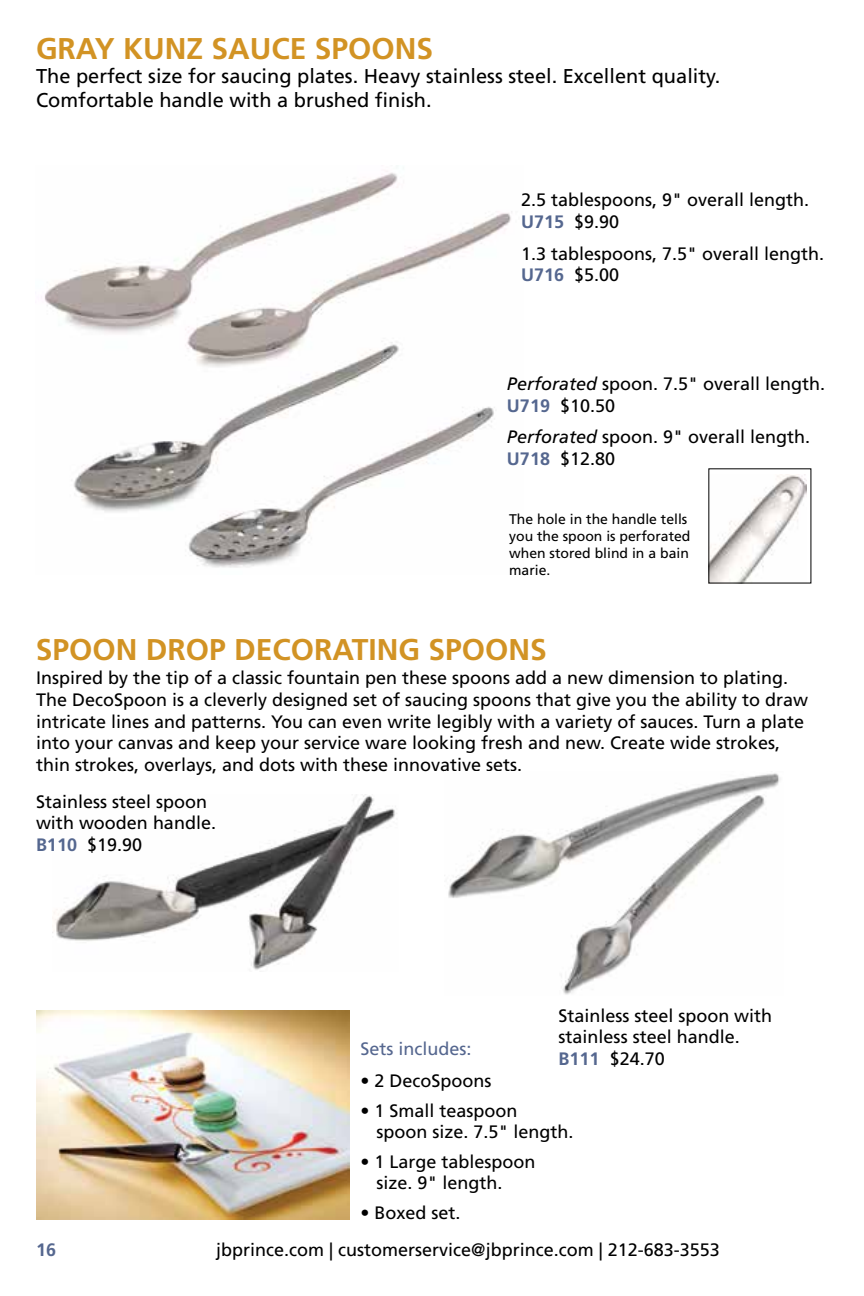
<style>
.page{position:relative;width:864px;height:1296px;background:#fff}
.page>*{position:absolute;margin:0;border:0;box-sizing:border-box;transform-origin:0 0}
.t1{font:700 30px "Frutiger";color:#d29324}
.t2{font:20px/24px "Frutiger";color:#000}
.t3{font:18px/21.6px "Frutiger";color:#000}
.t4{font:18px "Frutiger";color:#55678f}
.t5{font:700 18px "Frutiger";color:#55678f}
.t6{font:14px/16.8px "Frutiger";color:#000}
.s1{font-weight:700;color:#55678f}
.s2{font-style:italic}
</style>
<div class="page">
<img style="left:36px;top:1011px;width:313px;height:209px">
<img style="left:54px;top:794px;width:342px;height:176px">
<img style="left:448px;top:773px;width:332px;height:222px">
<img style="left:41px;top:171px;width:471px;height:397px">
<img style="left:710px;top:475px;width:97px;height:107px">
<h1 class="t1" style="left:36px;top:30px;width:399px">GRAY KUNZ SAUCE SPOONS</h1>
<p class="t2" style="left:36px;top:64px;width:686px">The perfect size for saucing plates. Heavy stainless steel. Excellent quality.<br>Comfortable handle with a brushed finish.</p>
<p class="t3" style="left:521px;top:189px;width:290px">2.5 tablespoons, 9" overall length.<br><span class="s1">U715</span> $9.90</p>
<p class="t3" style="left:521px;top:243px;width:305px">1.3 tablespoons, 7.5" overall length.<br><span class="s1">U716</span> $5.00</p>
<p class="t3" style="left:507px;top:373px;width:320px"><span class="s2">Perforated</span> spoon. 7.5" overall length.<br><span class="s1">U719</span> $10.50</p>
<p class="t3" style="left:507px;top:426px;width:305px"><span class="s2">Perforated</span> spoon. 9" overall length.<br><span class="s1">U718</span> $12.80</p>
<p class="t6" style="left:509px;top:511px;width:183px">The hole in the handle tells you the spoon is perforated when stored blind in a bain marie.</p>
<h1 class="t1" style="left:36px;top:631px;width:513px">SPOON DROP DECORATING SPOONS</h1>
<p class="t3" style="left:36px;top:667px;width:774px">Inspired by the tip of a classic fountain pen these spoons add a new dimension to plating.<br>The DecoSpoon is a cleverly designed set of saucing spoons that give you the ability to draw intricate lines and patterns. You can even write legibly with a variety of sauces. Turn a plate into your canvas and keep your service ware looking fresh and new. Create wide strokes, thin strokes, overlays, and dots with these innovative sets.</p>
<p class="t3" style="left:36px;top:791px;width:182px">Stainless steel spoon with wooden handle.<br><span class="s1">B110</span> $19.90</p>
<p class="t3" style="left:559px;top:1005px;width:215px">Stainless steel spoon with stainless steel handle.<br><span class="s1">B111</span> $24.70</p>
<p class="t4" style="left:361px;top:1039px;width:113px">Sets includes:</p>
<p class="t3" style="left:361px;top:1070px;width:133px">• 2 DecoSpoons</p>
<p class="t3" style="left:377px;top:1100px;width:199px;text-indent:-16px">• 1 Small teaspoon<br>spoon size. 7.5" length.</p>
<p class="t3" style="left:377px;top:1151px;width:161px;text-indent:-16px">• 1 Large tablespoon size. 9" length.</p>
<p class="t3" style="left:361px;top:1202px;width:102px">• Boxed set.</p>
<p class="t5" style="left:36px;top:1239px;width:22px">16</p>
<p class="t3" style="left:216px;top:1239px;width:505px">jbprince.com | customerservice@jbprince.com | 212-683-3553</p>
</div>
